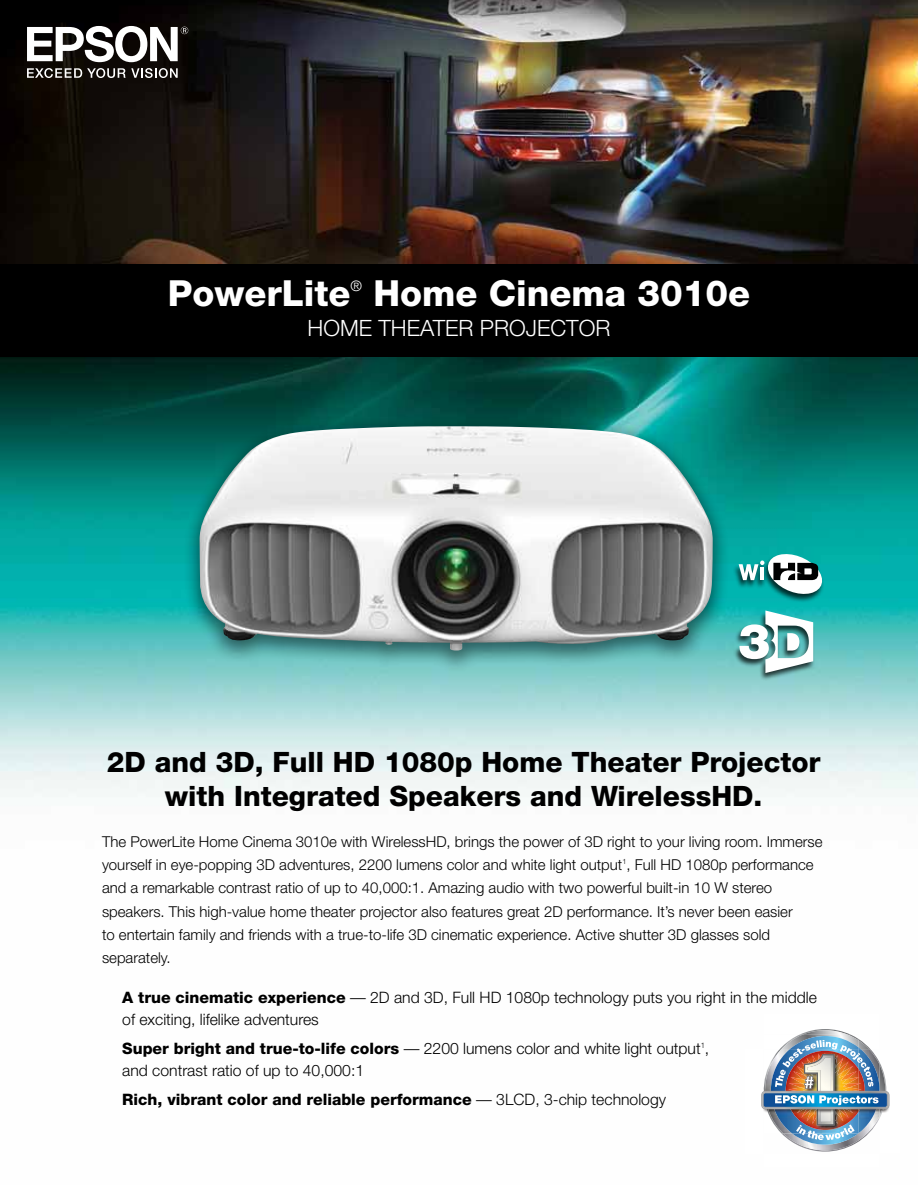
<style>
.page{position:relative;width:918px;height:1188px;background:#fff}
.page>*{position:absolute;margin:0;border:0;box-sizing:border-box;transform-origin:0 0}
.t1{font:800 36px "Helvetica Neue";color:#fff}
.t2{font:800 28.2px/33.8px "Helvetica Neue";color:#000;text-align:center}
.t3{font:300 22.5px "Helvetica Neue";color:#fff}
.t4{font:300 15.75px/21.8px "Helvetica Neue";color:#000}
.t5{font:800 15.75px "Helvetica Neue";color:#000}
.t6{font:300 15px/23.2px "Helvetica Neue";color:#000}
.t7{font:300 14.55px "Helvetica Neue";color:#fff}
.s1{font-weight:800}
.s2{font-weight:300}
</style>
<div class="page">
<img style="left:0;top:0;width:918px;height:264px">
<img style="left:0;top:357px;width:918px;height:440px">
<div style="left:0;top:264px;width:918px;height:93px;background:#000"></div>
<svg style="left:27px;top:68px;width:151px;height:10px;background:#65625f"></svg>
<svg style="left:27px;top:26px;width:161px;height:36px"></svg>
<div style="left:182px;top:416px;width:548px;height:258px;background:#000;opacity:.5"></div>
<img style="left:200px;top:426px;width:513px;height:225px">
<img style="left:799px;top:1029px;width:36px;height:6px">
<img style="left:802px;top:1030px;width:58px;height:10px">
<img style="left:797px;top:1035px;width:62px;height:1px">
<img style="left:790px;top:1036px;width:69px;height:4px">
<img style="left:789px;top:1140px;width:64px;height:10px">
<img style="left:792px;top:1140px;width:69px;height:5px">
<img style="left:761px;top:1040px;width:129px;height:100px">
<div style="left:733px;top:611px;width:82px;height:70px;background:#000;opacity:.75"></div>
<svg style="left:740px;top:611px;width:73px;height:62px"></svg>
<div style="left:732px;top:554px;width:92px;height:49px;background:#000;opacity:.75"></div>
<svg style="left:739px;top:552px;width:87px;height:44px"></svg>
<hr style="left:760px;top:567px;width:4px;height:13px;background:#fff">
<h1 class="t1" style="left:168px;top:272px;width:184px">PowerLite</h1>
<p class="t7" style="left:350px;top:277px;width:13px">®</p>
<h1 class="t1" style="left:373px;top:272px;width:378px">Home Cinema 3010e</h1>
<h3 class="t3" style="left:308px;top:314px;width:304px">HOME THEATER PROJECTOR</h3>
<h2 class="t2" style="left:107px;top:745px;width:715px">2D and 3D, Full HD 1080p Home Theater Projector with Integrated Speakers and WirelessHD.</h2>
<p class="t6" style="left:102px;top:830px;width:722px">The PowerLite Home Cinema 3010e with WirelessHD, brings the power of 3D right to your living room. Immerse yourself in eye-popping 3D adventures, 2200 lumens color and white light output<sup>1</sup>, Full HD 1080p performance and a remarkable contrast ratio of up to 40,000:1. Amazing audio with two powerful built-in 10 W stereo speakers. This high-value home theater projector also features great 2D performance. It’s never been easier<br>to entertain family and friends with a true-to-life 3D cinematic experience. Active shutter 3D glasses sold separately.</p>
<p class="t4" style="left:122px;top:986px;width:696px"><span class="s1">A true cinematic experience</span> — 2D and 3D, Full HD 1080p technology puts you right in the middle of exciting, lifelike adventures</p>
<p class="t4" style="left:122px;top:1037px;width:589px"><span class="s1">Super bright and true-to-life colors</span> — 2200 lumens color and white light output<sup>1</sup>, and contrast ratio of up to 40,000:1</p>
<p class="t5" style="left:122px;top:1090px;width:545px">Rich, vibrant color and reliable performance <span class="s2">— 3LCD, 3-chip technology</span></p>
</div>
